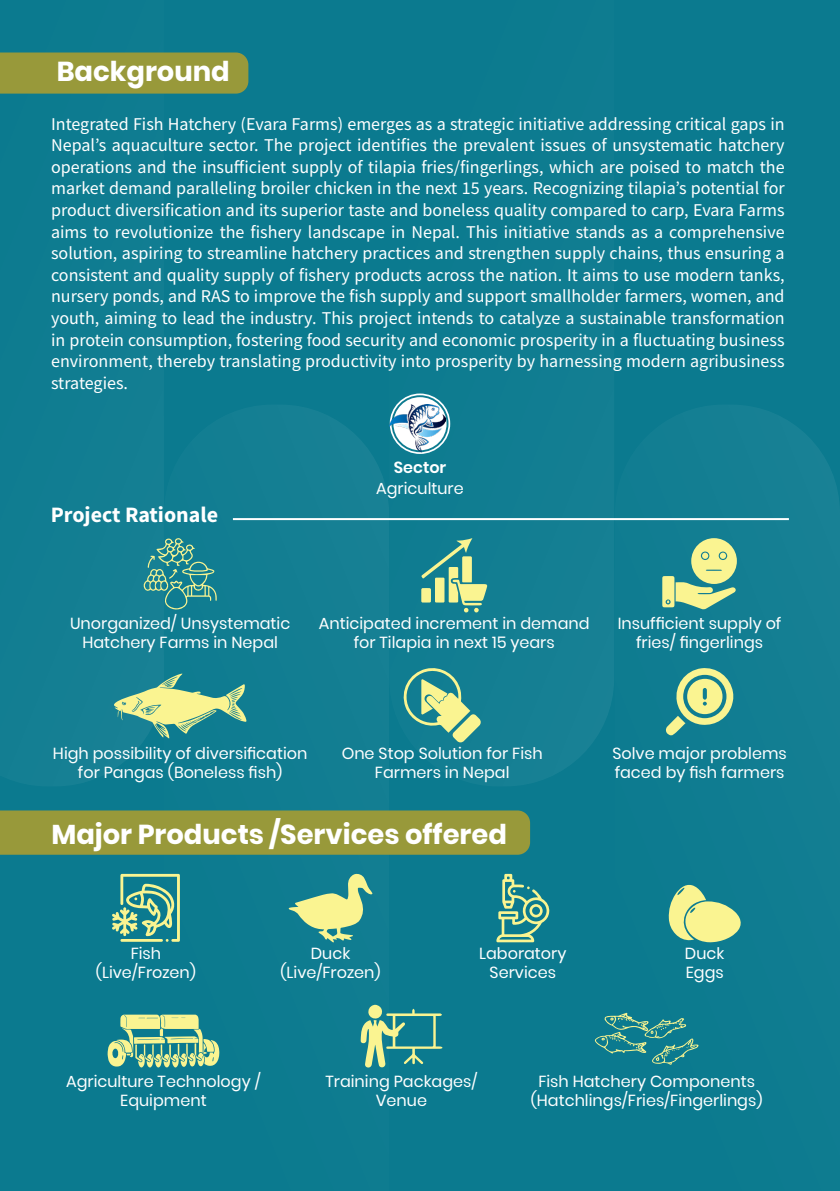
<style>
.page{position:relative;width:840px;height:1191px;background:#fff}
.page>*{position:absolute;margin:0;border:0;box-sizing:border-box;transform-origin:0 0}
.t1{font:700 27.4px "Poppins";color:#fff}
.t2{font:700 22px "Source Sans Pro";color:#fff}
.t3{font:18px/21.6px "Source Sans Pro";color:#fff;text-align:justify}
.t4{font:16px/19.2px "Poppins";color:#fff;text-align:center}
.t5{font:600 16px "Poppins";color:#fff}
</style>
<div class="page">
<div style="left:0;top:0;width:839px;height:1191px;background:#0b7a8f"></div>
<svg style="left:53px;top:514px;width:111px;height:272px;fill:#157f93"></svg>
<svg style="left:389px;top:396px;width:225px;height:390px"></svg>
<svg style="left:164px;top:405px;width:225px;height:663px"></svg>
<svg style="left:614px;top:405px;width:225px;height:642px"></svg>
<div style="left:0;top:52px;width:248px;height:42px;background:#98993a"></div>
<div style="left:0;top:810px;width:530px;height:44px;background:#98993a"></div>
<hr style="left:233px;top:518px;width:555px;height:2px;background:#fff">
<div style="left:393px;top:397px;width:53px;height:53px;background:#fff;border-radius:50%"></div>
<div style="left:389px;top:393px;width:61px;height:61px;border:2px solid #fff;border-radius:50%"></div>
<svg style="left:143px;top:538px;width:74px;height:72px"></svg>
<svg style="left:421px;top:538px;width:66px;height:74px"></svg>
<svg style="left:662px;top:538px;width:74px;height:71px"></svg>
<svg style="left:114px;top:673px;width:132px;height:65px"></svg>
<svg style="left:399px;top:665px;width:82px;height:77px"></svg>
<svg style="left:665px;top:666px;width:67px;height:69px"></svg>
<svg style="left:112px;top:874px;width:68px;height:67px"></svg>
<svg style="left:288px;top:873px;width:84px;height:69px"></svg>
<svg style="left:496px;top:874px;width:53px;height:68px"></svg>
<svg style="left:668px;top:884px;width:73px;height:58px"></svg>
<svg style="left:107px;top:1014px;width:112px;height:53px"></svg>
<svg style="left:360px;top:1004px;width:82px;height:63px"></svg>
<svg style="left:594px;top:1012px;width:104px;height:53px"></svg>
<img style="left:389px;top:404px;width:56px;height:49px">
<p class="t1" style="left:57px;top:56px;width:174px">Background</p>
<p class="t3" style="left:51px;top:113px;width:734px">Integrated Fish Hatchery (Evara Farms) emerges as a strategic initiative addressing critical gaps in Nepal’s aquaculture sector. The project identifies the prevalent issues of unsystematic hatchery operations and the insufficient supply of tilapia fries/fingerlings, which are poised to match the market demand paralleling broiler chicken in the next 15 years. Recognizing tilapia’s potential for product diversification and its superior taste and boneless quality compared to carp, Evara Farms aims to revolutionize the fishery landscape in Nepal. This initiative stands as a comprehensive solution, aspiring to streamline hatchery practices and strengthen supply chains, thus ensuring a consistent and quality supply of fishery products across the nation. It aims to use modern tanks, nursery ponds, and RAS to improve the fish supply and support smallholder farmers, women, and youth, aiming to lead the industry. This project intends to catalyze a sustainable transformation in protein consumption, fostering food security and economic prosperity in a fluctuating business environment, thereby translating productivity into prosperity by harnessing modern agribusiness strategies.</p>
<p class="t5" style="left:393px;top:458px;width:54px">Sector</p>
<p class="t2" style="left:51px;top:500px;width:169px">Project Rationale</p>
<p class="t4" style="left:376px;top:478px;width:89px">Agriculture</p>
<p class="t4" style="left:70px;top:614px;width:222px">Unorganized/ Unsystematic<br>Hatchery Farms in Nepal</p>
<p class="t4" style="left:617px;top:614px;width:165px">Insufficient supply of fries/ fingerlings</p>
<p class="t4" style="left:318px;top:614px;width:272px">Anticipated increment in demand for Tilapia in next 15 years</p>
<p class="t4" style="left:53px;top:744px;width:256px">High possibility of diversification for Pangas (Boneless fish)</p>
<p class="t4" style="left:341px;top:744px;width:202px">One Stop Solution for Fish<br>Farmers in Nepal</p>
<p class="t4" style="left:612px;top:744px;width:176px;text-align:left">Solve major problems faced by fish farmers</p>
<p class="t1" style="left:51px;top:819px;width:457px">Major Products /Services offered</p>
<p class="t4" style="left:131px;top:944px;width:32px">Fish</p>
<p class="t4" style="left:96px;top:963px;width:102px">(Live/Frozen)</p>
<p class="t4" style="left:310px;top:944px;width:41px">Duck</p>
<p class="t4" style="left:280px;top:963px;width:102px">(Live/Frozen)</p>
<p class="t4" style="left:479px;top:944px;width:89px">Laboratory<br>Services</p>
<p class="t4" style="left:684px;top:944px;width:41px">Duck</p>
<p class="t4" style="left:685px;top:963px;width:39px">Eggs</p>
<p class="t4" style="left:66px;top:1072px;width:196px">Agriculture Technology /<br>Equipment</p>
<p class="t4" style="left:325px;top:1072px;width:153px">Training Packages/<br>Venue</p>
<p class="t4" style="left:530px;top:1072px;width:233px">Fish Hatchery Components (Hatchlings/Fries/Fingerlings)</p>
</div>
